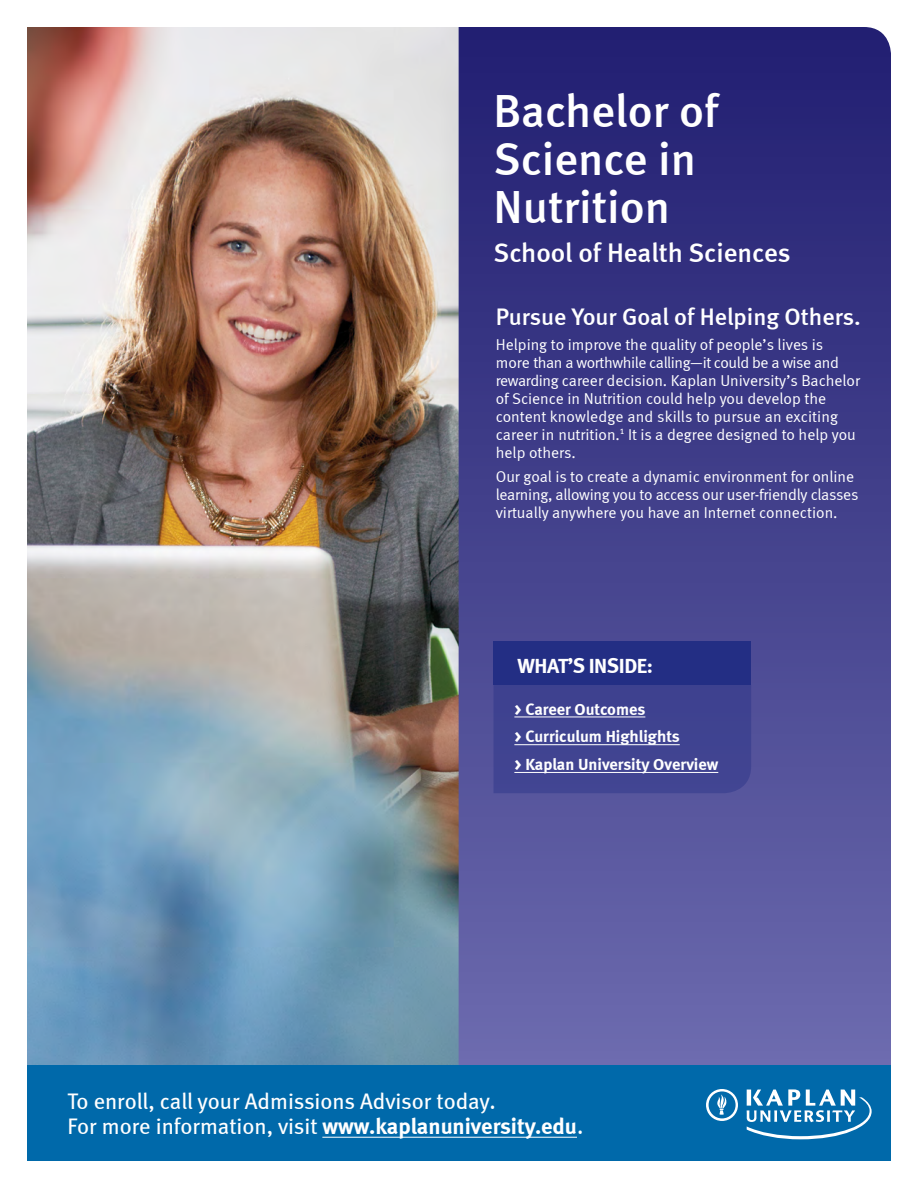
<style>
.page{position:relative;width:918px;height:1188px;background:#fff}
.page>*{position:absolute;margin:0;border:0;box-sizing:border-box;transform-origin:0 0}
.t1{font:500 46.5px/48px "Meta";color:#fff}
.t2{font:500 27px "Meta";color:#fff}
.t3{font:500 24px "Meta";color:#fff}
.t4{font:22.5px/25.5px "Meta Book LF";color:#fff}
.t5{font:21px "Meta Bold LF";letter-spacing:-.02em;color:#fff}
.t6{font:16.5px/27.8px "Meta Bold LF";color:#fff}
.t7{font:15.75px/18px "Meta Normal";color:#fff}
.s1{font-family:"Meta Black LF"}
.s2{font-family:"Meta Bold LF"}
</style>
<div class="page">
<img style="left:27px;top:27px;width:432px;height:1038px">
<svg style="left:459px;top:27px;width:432px;height:1038px;background:#44428d"></svg>
<div style="left:494px;top:642px;width:257px;height:43px;background:#232e84"></div>
<div style="left:494px;top:685px;width:257px;height:108px;background:#3f4391"></div>
<hr style="left:514px;top:717px;width:131px;height:1px;background:#fff">
<hr style="left:514px;top:744px;width:166px;height:1px;background:#fff">
<hr style="left:514px;top:772px;width:204px;height:1px;background:#fff">
<div style="left:27px;top:1065px;width:864px;height:96px;background:#0069aa"></div>
<svg style="left:747px;top:1089px;width:125px;height:50px"></svg>
<svg style="left:706px;top:1089px;width:32px;height:32px"></svg>
<hr style="left:322px;top:1137px;width:255px;height:1px;background:#fff">
<h1 class="t1" style="left:494px;top:86px;width:226px">Bachelor of<br>Science in<br>Nutrition</h1>
<h2 class="t2" style="left:494px;top:237px;width:298px">School of Health Sciences</h2>
<h3 class="t3" style="left:496px;top:303px;width:366px">Pursue Your Goal of Helping Others.</h3>
<p class="t7" style="left:496px;top:335px;width:366px">Helping to improve the quality of people’s lives is more than a worthwhile calling—it could be a wise and rewarding career decision. Kaplan University’s Bachelor of Science in Nutrition could help you develop the content knowledge and skills to pursue an exciting career in nutrition.<sup>1</sup> It is a degree designed to help you help others.</p>
<p class="t7" style="left:496px;top:468px;width:364px">Our goal is to create a dynamic environment for online learning, allowing you to access our user-friendly classes virtually anywhere you have an Internet connection.</p>
<h3 class="t5" style="left:517px;top:654px;width:137px">WHAT’S INSIDE:</h3>
<p class="t6" style="left:514px;top:695px;width:205px"><span class="s1">&gt;</span> Career Outcomes<br><span class="s1">&gt;</span> Curriculum Highlights<br><span class="s1">&gt;</span> Kaplan University Overview</p>
<h3 class="t4" style="left:68px;top:1088px;width:517px">To enroll, call your Admissions Advisor today.<br>For more information, visit <span class="s2">www.kaplanuniversity.edu</span>.</h3>
</div>
